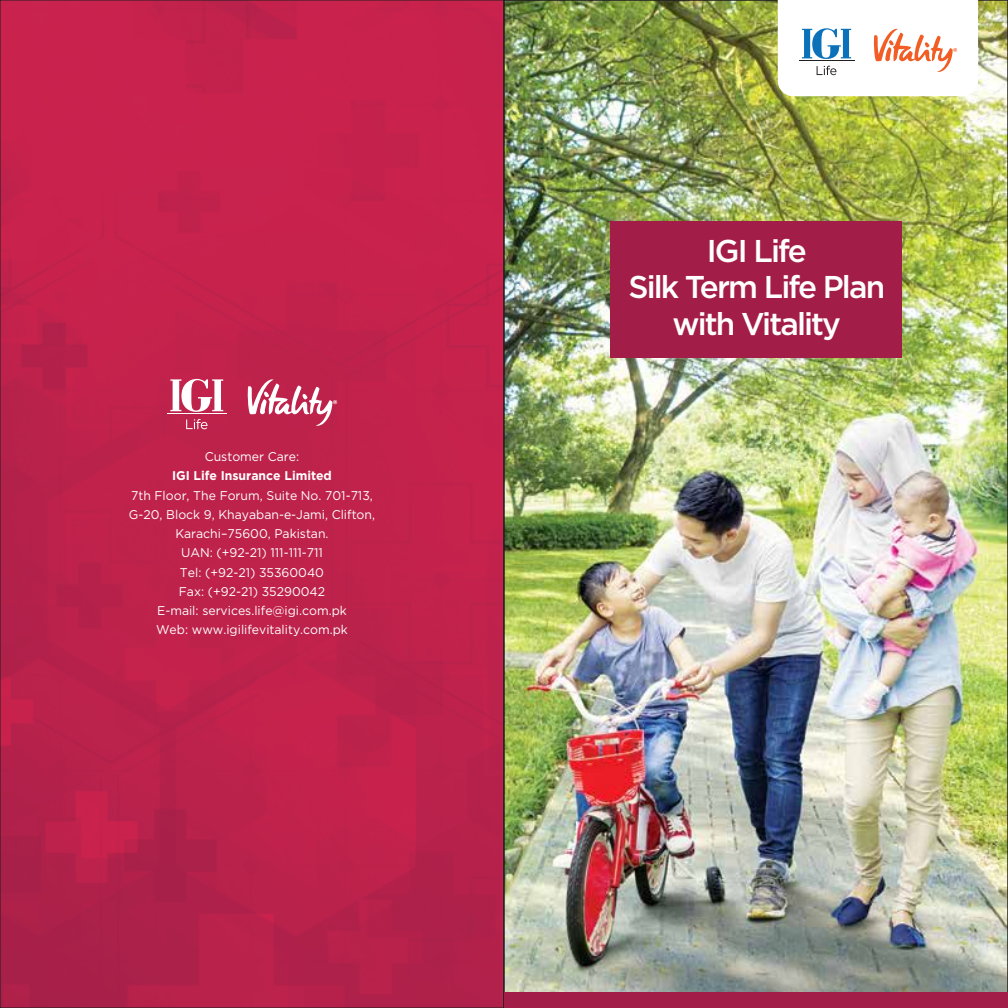
<style>
.page{position:relative;width:1008px;height:1008px;background:#fff}
.page>*{position:absolute;margin:0;border:0;box-sizing:border-box;transform-origin:0 0}
.t1{font:500 31.5px/36.8px "Gotham";letter-spacing:-.06em;color:#fff;text-align:center}
.t2{font:12.6px/19.2px "Gotham";color:#fff;text-align:center}
.t3{font:700 12.6px "Gotham";color:#fff}
</style>
<div class="page">
<img style="left:2px;top:2px;width:1004px;height:1004px">
<svg style="left:247px;top:378px;width:90px;height:48px"></svg>
<svg style="left:170px;top:379px;width:53px;height:33px"></svg>
<hr style="left:167px;top:414px;width:60px;height:1px;background:#fff">
<svg style="left:186px;top:419px;width:22px;height:10px"></svg>
<svg style="left:778px;top:2px;width:200px;height:94px"></svg>
<div style="left:504px;top:992px;width:504px;height:16px;background:#a31d49"></div>
<div style="left:610px;top:221px;width:291px;height:137px;background:#a31d49"></div>
<p class="t2" style="left:205px;top:447px;width:96px">Customer Care:</p>
<p class="t3" style="left:172px;top:468px;width:161px">IGI Life Insurance Limited</p>
<p class="t2" style="left:129px;top:485px;width:248px">7th Floor, The Forum, Suite No. 701-713,<br>G-20, Block 9, Khayaban-e-Jami, Clifton,<br>Karachi–75600, Pakistan.<br>UAN: (+92-21) 111-111-711<br>Tel: (+92-21) 35360040<br>Fax: (+92-21) 35290042<br>E-mail: services.life@igi.com.pk<br>Web: www.igilifevitality.com.pk</p>
<h1 class="t1" style="left:628px;top:232px;width:258px">IGI Life<br>Silk Term Life Plan with Vitality</h1>
</div>
